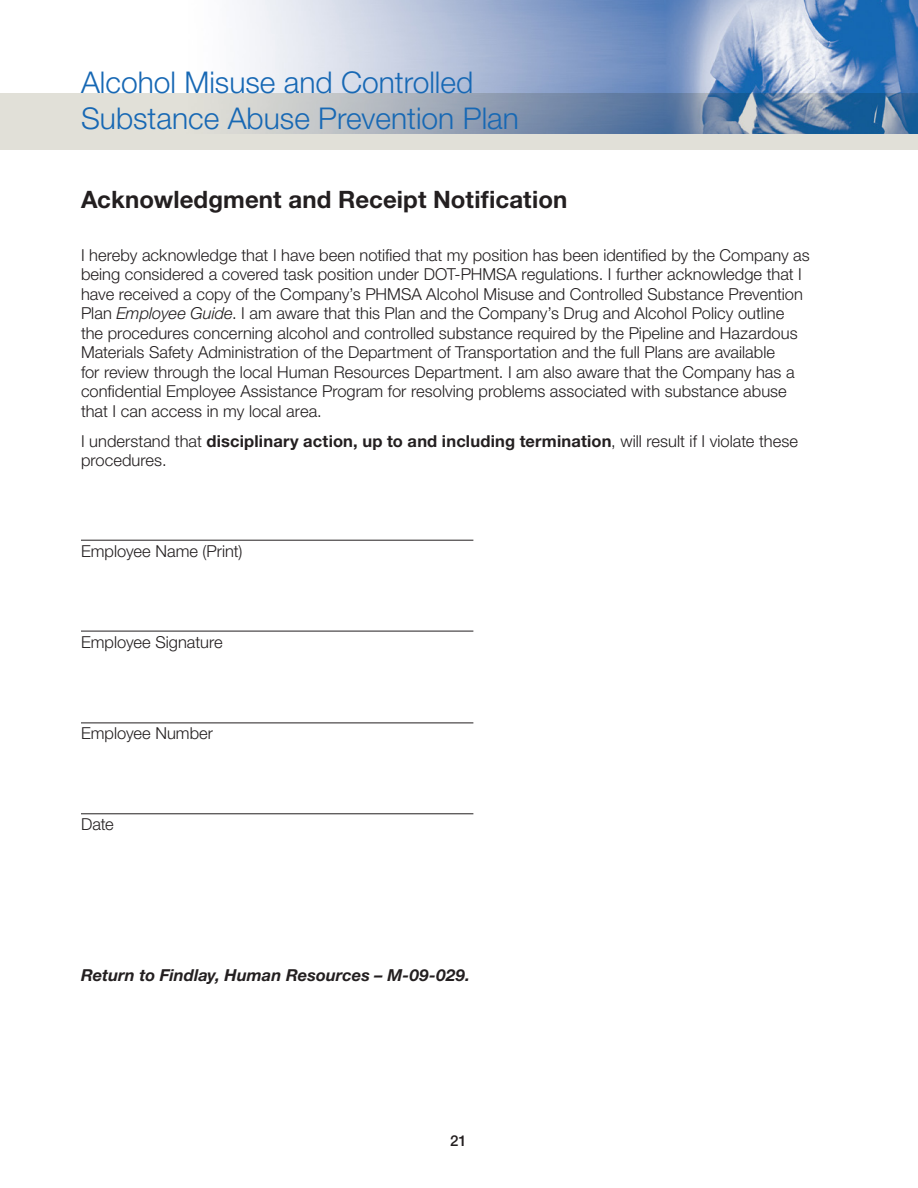
<style>
.page{position:relative;width:918px;height:1188px;background:#fff}
.page>*{position:absolute;margin:0;border:0;box-sizing:border-box;transform-origin:0 0}
.t1{font:300 30px/36px "Helvetica Neue";color:#1768b4}
.Appendix_HD_2{font:700 24px "Helvetica Neue";letter-spacing:.005em;color:#231f20}
.Body{font:300 16.5px/19.5px "Helvetica Neue";color:#231f20}
.Body-2{font:italic 700 16.5px "Helvetica Neue";letter-spacing:.005em;color:#231f20}
.t2{font:500 15px "Helvetica Neue";color:#231f20}
.s1{font-style:italic}
.s2{font-weight:700}
</style>
<div class="page">
<div style="left:0;top:93px;width:918px;height:57px;background:#e1e0d8"></div>
<img style="left:242px;top:0;width:676px;height:133px">
<hr style="left:81px;top:540px;width:392px;height:1px;background:#231f20">
<hr style="left:81px;top:631px;width:392px;height:1px;background:#231f20">
<hr style="left:81px;top:723px;width:392px;height:1px;background:#231f20">
<hr style="left:81px;top:813px;width:392px;height:1px;background:#231f20">
<h1 class="t1" style="left:81px;top:64px;width:439px">Alcohol Misuse and Controlled<br>Substance Abuse Prevention Plan</h1>
<p class="Appendix_HD_2" style="left:81px;top:184px;width:488px">Acknowledgment and Receipt Notification</p>
<p class="Body" style="left:81px;top:245px;width:730px">I hereby acknowledge that I have been notified that my position has been identified by the Company as being considered a covered task position under DOT-PHMSA regulations. I further acknowledge that I have received a copy of the Company’s PHMSA Alcohol Misuse and Controlled Substance Prevention Plan <span class="s1">Employee Guide</span>. I am aware that this Plan and the Company’s Drug and Alcohol Policy outline the procedures concerning alcohol and controlled substance required by the Pipeline and Hazardous Materials Safety Administration of the Department of Transportation and the full Plans are available<br>for review through the local Human Resources Department. I am also aware that the Company has a confidential Employee Assistance Program for resolving problems associated with substance abuse that I can access in my local area.</p>
<p class="Body" style="left:81px;top:431px;width:718px">I understand that <span class="s2">disciplinary action, up to and including termination</span>, will result if I violate these procedures.</p>
<p class="Body" style="left:81px;top:541px;width:163px">Employee Name (Print)</p>
<p class="Body" style="left:81px;top:632px;width:143px">Employee Signature</p>
<p class="Body" style="left:81px;top:723px;width:134px">Employee Number</p>
<p class="Body" style="left:81px;top:814px;width:34px">Date</p>
<p class="Body-2" style="left:81px;top:965px;width:390px">Return to Findlay, Human Resources – M-09-029.</p>
<p class="t2" style="left:450px;top:1131px;width:18px">21</p>
</div>
